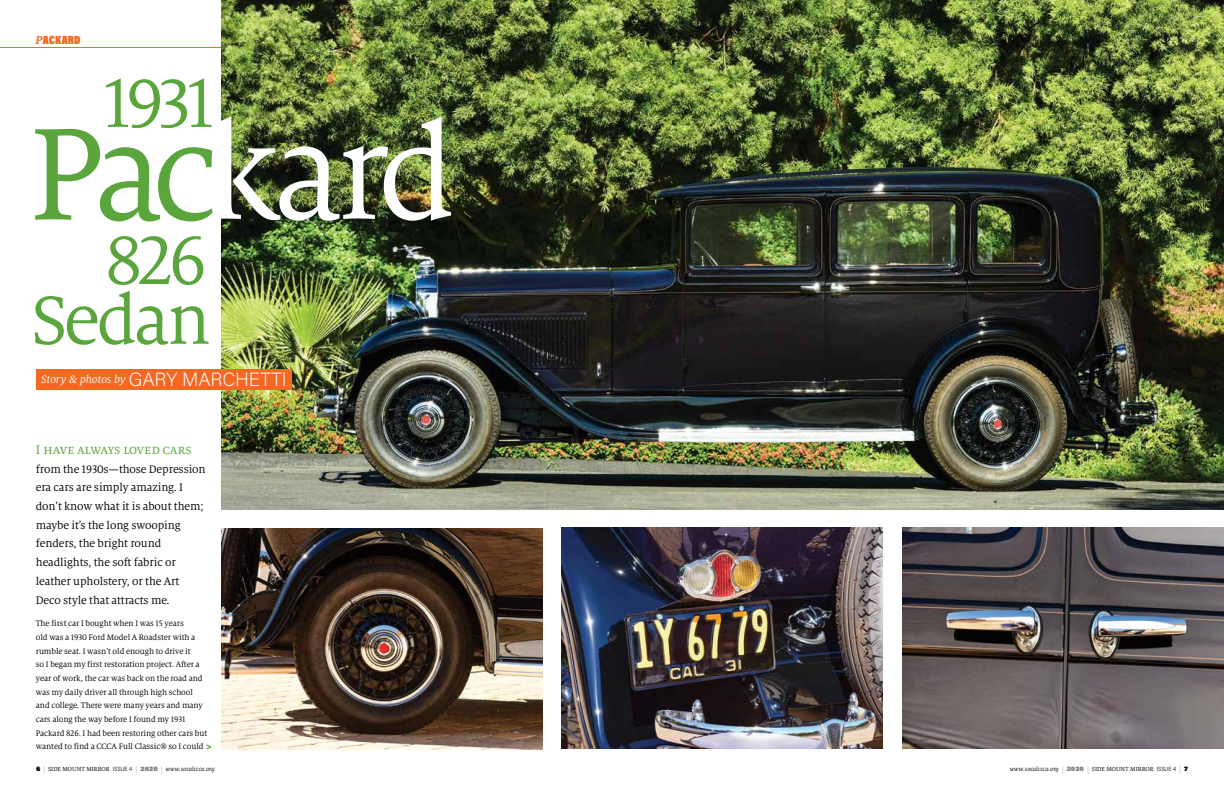
<style>
.page{position:relative;width:1224px;height:792px;background:#fff}
.page>*{position:absolute;margin:0;border:0;box-sizing:border-box;transform-origin:0 0}
.t1{font:75.3px/157px "Milo Serif OT";letter-spacing:-.07em;color:#5aa53c}
.t2{font:14px "Milo Serif OT";letter-spacing:-.01em;color:#5aa53c}
.t3{font:12px/18.7px "Milo Serif OT";letter-spacing:-.01em;color:#000}
.t4{font:italic 12px "Milo Serif OT";letter-spacing:-.015em;color:#fff}
.t5{font:900 12px "Acumin Pro Cond";letter-spacing:.005em;color:#f26921}
.t6{font:8.8px/13.7px "Milo Serif OT";letter-spacing:-.01em;color:#000}
.t7{font:italic 6.5px "Milo Serif OT";color:#000}
.s1{font-family:"Milo Serif OT";font-weight:700;font-style:italic;font-size:12.5px}
.s2{font-family:"Acumin Pro";font-weight:200;font-style:normal;font-size:19.1px}
.s3{font-family:"Acumin Pro";font-weight:900;font-style:normal}
.s4{font-style:normal;font-size:8px;color:#a7a9ac}
.s5{font-style:normal}
.s6{font-family:"Acumin Pro Semi Cond";font-weight:300;font-style:normal;font-size:6px}
.s7{font-family:"Acumin Pro";font-weight:900;font-style:normal;color:#808285}
</style>
<div class="page">
<hr style="left:0;top:47px;width:287px;height:1px;background:#f26921">
<img style="left:222px;top:0;width:1002px;height:509px">
<div style="left:36px;top:369px;width:256px;height:20px;background:#f26921"></div>
<img style="left:222px;top:529px;width:321px;height:221px">
<img style="left:903px;top:527px;width:321px;height:221px">
<img style="left:562px;top:527px;width:321px;height:221px">
<img style="left:35px;top:116px;width:416px;height:105px">
<svg style="left:207px;top:744px;width:4px;height:6px"></svg>
<h3 class="t5" style="left:36px;top:32px;width:46px"><span class="s1">P</span>ACKARD</h3>
<h1 class="t1" style="left:102px;top:26px;width:113px">1931<br>826</h1>
<h1 class="t1" style="left:31px;top:243px;width:181px">Sedan</h1>
<h3 class="t4" style="left:41px;top:373px;width:247px">Story &amp; photos by <span class="s2">GARY MARCHETTI</span></h3>
<h2 class="t2" style="left:36px;top:442px;width:157px">I have always loved cars</h2>
<p class="t3" style="left:36px;top:460px;width:171px">from the 1930s—those Depression era cars are simply amazing. I don’t know what it is about them; maybe it’s the long swooping fenders, the bright round headlights, the soft fabric or leather upholstery, or the Art<br>Deco style that attracts me.</p>
<p class="t6" style="left:36px;top:617px;width:173px">The first car I bought when I was 15 years<br>old was a 1930 Ford Model A Roadster with a rumble seat. I wasn’t old enough to drive it<br>so I began my first restoration project. After a year of work, the car was back on the road and was my daily driver all through high school and college. There were many years and many cars along the way before I found my 1931<br>Packard 826. I had been restoring other cars but wanted to find a CCCA Full Classic® so I could</p>
<p class="t7" style="left:36px;top:765px;width:180px"><span class="s3">6</span> <span class="s4">|</span> <span class="s5">SIDE MOUNT MIRROR</span> <span class="s6">ISSUE 4</span> <span class="s4">|</span> <span class="s7">2020</span> <span class="s4">|</span> www.socalccca.org</p>
<p class="t7" style="left:1010px;top:765px;width:180px">www.socalccca.org <span class="s4">|</span> <span class="s7">2020</span> <span class="s4">|</span> <span class="s5">SIDE MOUNT MIRROR</span> <span class="s6">ISSUE 4</span> <span class="s4">|</span> <span class="s3">7</span></p>
</div>
